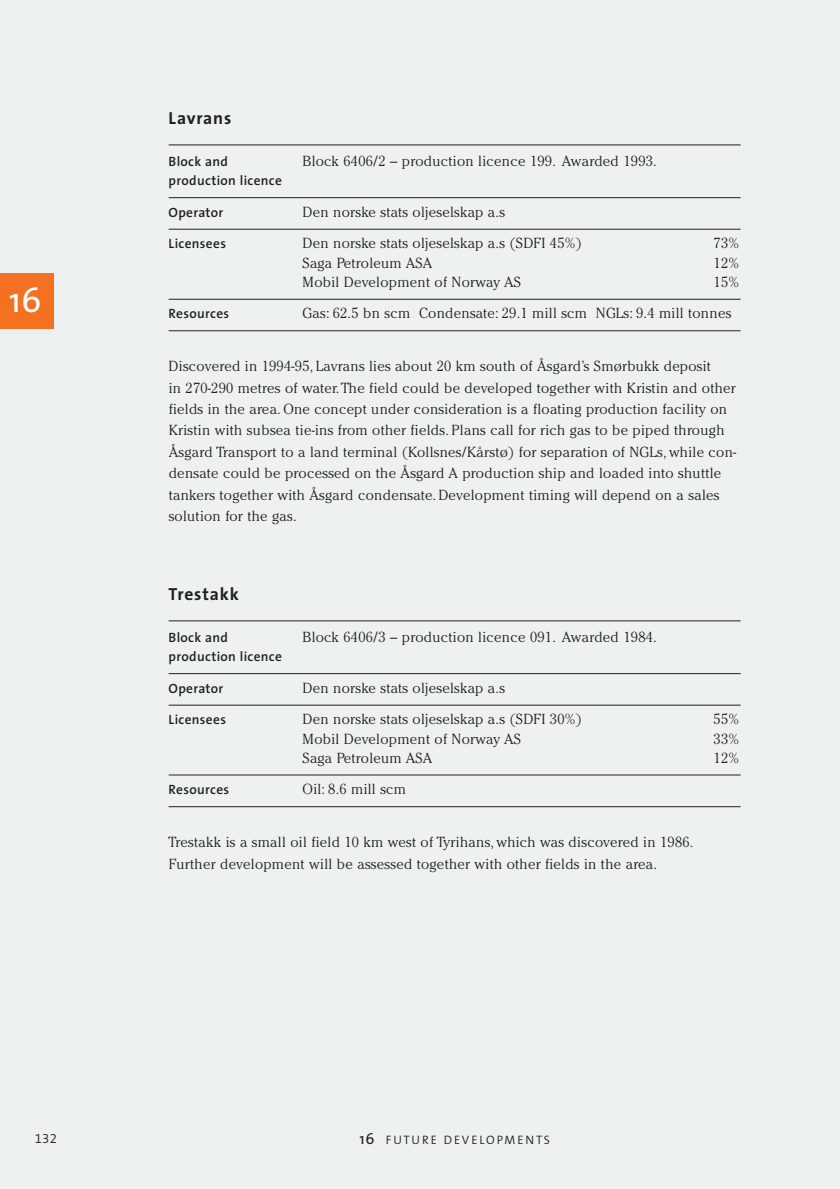
<style>
.page{position:relative;width:840px;height:1189px;background:#fff}
.page>*{position:absolute;margin:0;border:0;box-sizing:border-box;transform-origin:0 0}
.t1{font:35px "The Sans";color:#fff}
.t2{font:700 17.5px "The Sans";letter-spacing:.05em;color:#231f20}
.t3{font:300 14.53px/21.3px "Cheltenham";letter-spacing:.02em;color:#231f20}
.t4{font:600 13.47px "The Sans";letter-spacing:.025em;color:#231f20}
.t5{font:13.12px "The Sans Semi Light Expert";color:#231f20}
.t6{font:300 12.25px "The Sans";letter-spacing:.15em;color:#231f20}
.s1{font-family:"The Sans Caps";font-weight:400;font-size:14px;color:#edf2f0}
.s2{font-weight:400;font-size:15.58px}
</style>
<div class="page">
<div style="left:0;top:0;width:840px;height:1188px;background:#edf2f0"></div>
<h1 class="t1" style="left:9px;top:287px;width:34px">16</h1>
<p class="t5" style="left:35px;top:1130px;width:24px">132</p>
<p class="t2" style="left:169px;top:112px;width:64px">Lavrans</p>
<p class="t4" style="left:169px;top:156px;width:61px">Block and</p>
<p class="t3" style="left:303px;top:152px;width:356px">Block 6406/2 – production licence 199. Awarded 1993.</p>
<p class="t4" style="left:169px;top:176px;width:115px">production licence</p>
<p class="t4" style="left:169px;top:207px;width:56px">Operator</p>
<p class="t3" style="left:303px;top:202px;width:204px">Den norske stats oljeselskap a.s</p>
<p class="t4" style="left:169px;top:239px;width:59px">Licensees</p>
<p class="t3" style="left:303px;top:234px;width:281px">Den norske stats oljeselskap a.s (SDFI 45%)</p>
<p class="t3" style="left:714px;top:234px;width:27px">73%</p>
<p class="t3" style="left:303px;top:253px;width:131px">Saga Petroleum ASA</p>
<p class="t3" style="left:714px;top:253px;width:27px">12%</p>
<p class="t3" style="left:303px;top:272px;width:220px">Mobil Development of Norway AS</p>
<p class="t3" style="left:714px;top:272px;width:27px">15%</p>
<p class="t4" style="left:169px;top:309px;width:62px">Resources</p>
<p class="t3" style="left:303px;top:304px;width:430px">Gas: 62.5 bn scm Condensate: 29.1 mill scm NGLs: 9.4 mill tonnes</p>
<p class="t3" style="left:169px;top:357px;width:569px">Discovered in 1994-95, Lavrans lies about 20 km south of Åsgard’s Smørbukk deposit<br>in 270-290 metres of water.The field could be developed together with Kristin and other fields in the area. One concept under consideration is a floating production facility on Kristin with subsea tie-ins from other fields. Plans call for rich gas to be piped through Åsgard Transport to a land terminal (Kollsnes/Kårstø) for separation of NGLs, while con&shy;densate could be processed on the Åsgard A production ship and loaded into shuttle tankers together with Åsgard condensate.Development timing will depend on a sales solution for the gas.</p>
<p class="t2" style="left:169px;top:587px;width:72px">Trestakk</p>
<p class="t4" style="left:169px;top:632px;width:61px">Block and</p>
<p class="t3" style="left:303px;top:627px;width:356px">Block 6406/3 – production licence 091. Awarded 1984.</p>
<p class="t4" style="left:169px;top:651px;width:115px">production licence</p>
<p class="t4" style="left:169px;top:683px;width:56px">Operator</p>
<p class="t3" style="left:303px;top:678px;width:204px">Den norske stats oljeselskap a.s</p>
<p class="t4" style="left:169px;top:714px;width:59px">Licensees</p>
<p class="t3" style="left:303px;top:710px;width:281px">Den norske stats oljeselskap a.s (SDFI 30%)</p>
<p class="t3" style="left:714px;top:710px;width:27px">55%</p>
<p class="t3" style="left:303px;top:729px;width:220px">Mobil Development of Norway AS</p>
<p class="t3" style="left:714px;top:729px;width:27px">33%</p>
<p class="t3" style="left:303px;top:748px;width:131px">Saga Petroleum ASA</p>
<p class="t3" style="left:714px;top:748px;width:27px">12%</p>
<p class="t4" style="left:169px;top:784px;width:62px">Resources</p>
<p class="t3" style="left:303px;top:780px;width:105px">Oil: 8.6 mill scm</p>
<p class="t3" style="left:169px;top:832px;width:526px">Trestakk is a small oil field 10 km west of Tyrihans, which was discovered in 1986.<br>Further development will be assessed together with other fields in the area.</p>
<p class="t6" style="left:359px;top:1135px;width:193px"><span class="s1">16</span><span class="s2">16</span> FUTURE DEVELOPMENTS</p>
</div>
